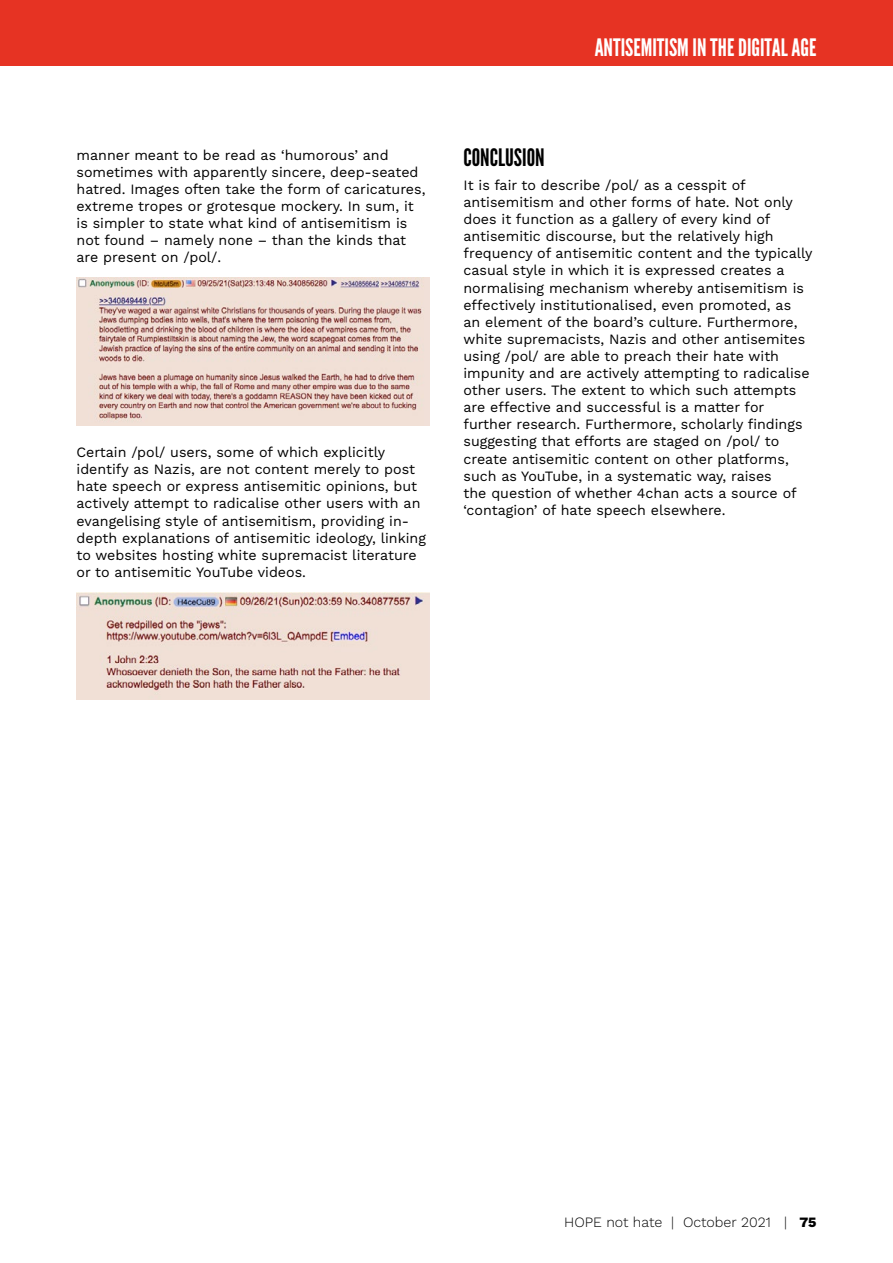
<style>
.page{position:relative;width:893px;height:1263px;background:#fff}
.page>*{position:absolute;margin:0;border:0;box-sizing:border-box;transform-origin:0 0}
.t1{font:24px "League Gothic";color:#fff}
.t2{font:24px "League Gothic";color:#000}
.t3{font:14.25px/17.1px "Work Sans";color:#000}
.t4{font:300 14.25px "Work Sans";color:#000}
.s1{font-weight:800}
</style>
<div class="page">
<div style="left:0;top:0;width:893px;height:66px;background:#e63323"></div>
<img style="left:77px;top:278px;width:352px;height:147px">
<img style="left:77px;top:592px;width:352px;height:107px">
<p class="t3" style="left:77px;top:146px;width:350px">manner meant to be read as ‘humorous’ and sometimes with apparently sincere, deep-seated hatred. Images often take the form of caricatures, extreme tropes or grotesque mockery. In sum, it is simpler to state what kind of antisemitism is not found – namely none – than the kinds that are present on /pol/.</p>
<p class="t3" style="left:77px;top:443px;width:351px">Certain /pol/ users, some of which explicitly identify as Nazis, are not content merely to post hate speech or express antisemitic opinions, but actively attempt to radicalise other users with an evangelising style of antisemitism, providing in&shy;depth explanations of antisemitic ideology, linking to websites hosting white supremacist literature or to antisemitic YouTube videos.</p>
<h1 class="t1" style="left:595px;top:33px;width:223px">ANTISEMITISM IN THE DIGITAL AGE</h1>
<h1 class="t2" style="left:463px;top:144px;width:83px">CONCLUSION</h1>
<p class="t3" style="left:463px;top:176px;width:351px">It is fair to describe /pol/ as a cesspit of antisemitism and other forms of hate. Not only does it function as a gallery of every kind of antisemitic discourse, but the relatively high frequency of antisemitic content and the typically casual style in which it is expressed creates a normalising mechanism whereby antisemitism is effectively institutionalised, even promoted, as<br>an element of the board’s culture. Furthermore, white supremacists, Nazis and other antisemites using /pol/ are able to preach their hate with impunity and are actively attempting to radicalise other users. The extent to which such attempts are effective and successful is a matter for further research. Furthermore, scholarly findings suggesting that efforts are staged on /pol/ to create antisemitic content on other platforms, such as YouTube, in a systematic way, raises<br>the question of whether 4chan acts a source of ‘contagion’ of hate speech elsewhere.</p>
<p class="t4" style="left:564px;top:1212px;width:254px">HOPE not hate | October 2021 | <span class="s1">75</span></p>
</div>
